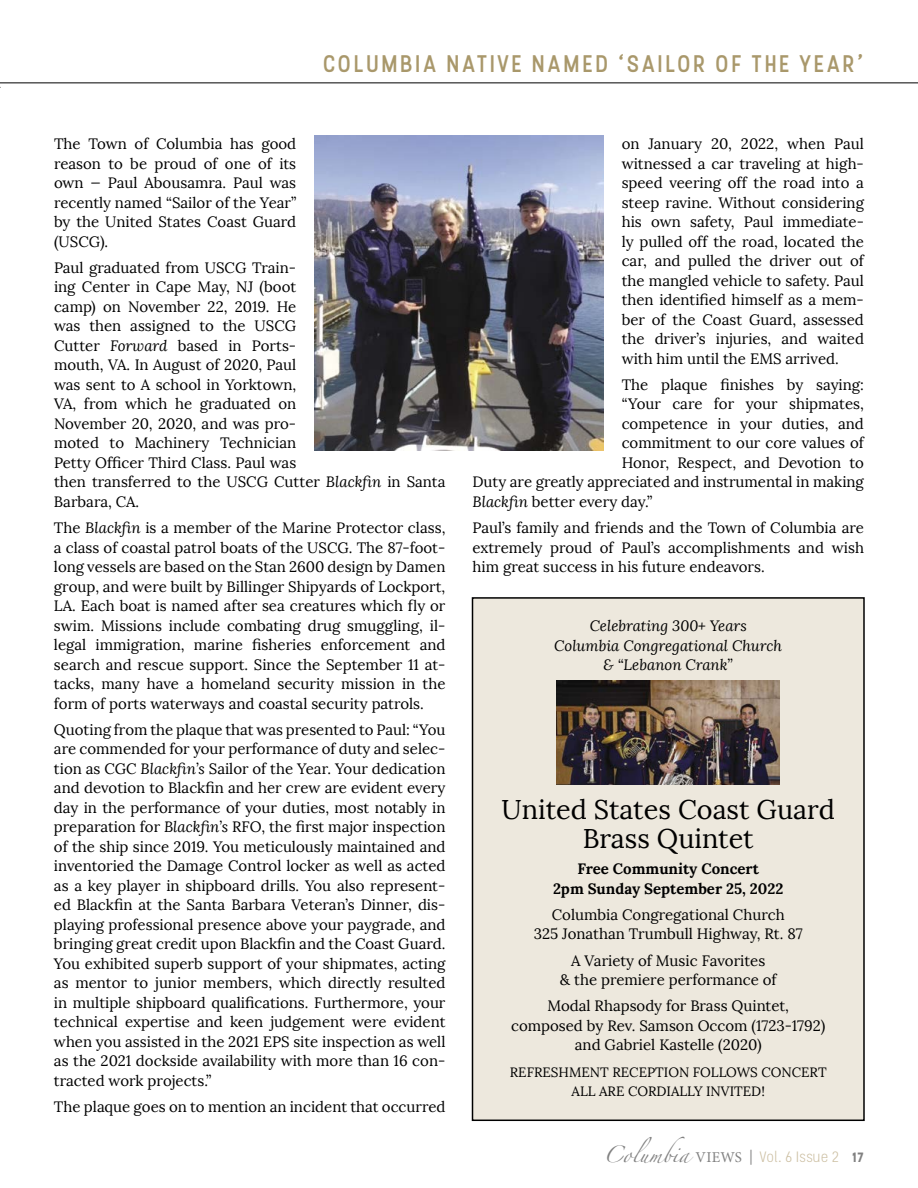
<style>
.page{position:relative;width:918px;height:1188px;background:#fff}
.page>*{position:absolute;margin:0;border:0;box-sizing:border-box;transform-origin:0 0}
.t1{font:27px/28.5px "Lora";color:#000;text-align:center}
.t2{font:500 24px "Stellar";letter-spacing:.075em;color:#a9986b}
.t3{font:15px/19.5px "Lora";color:#000;text-align:justify}
.t4{font:italic 15px/19.5px "Lora";color:#000;text-align:center}
.t5{font:700 15px/19.5px "Lora";color:#000;text-align:center}
.t6{font:300 15px "Stellar";letter-spacing:-.005em;color:#ccbfa2}
.t7{font:13.5px/19.5px "Lora";color:#000;text-align:center}
.s1{font-style:italic}
.s2{font-family:"Zapfino";font-weight:400;color:#818181}
.s3{font-family:"Minion Pro";font-weight:400;color:#818181}
.s4{font-weight:700;font-size:13.5px;color:#818181}
</style>
<div class="page">
<hr style="left:0;top:82px;width:918px;height:1px;background:#000">
<div style="left:472px;top:598px;width:392px;height:522px;background:#ede8dd"></div>
<div style="left:472px;top:597px;width:393px;height:524px;border:2px solid #000"></div>
<img style="left:314px;top:135px;width:290px;height:315px">
<img style="left:557px;top:680px;width:223px;height:105px">
<h2 class="t2" style="left:323px;top:49px;width:542px">COLUMBIA NATIVE NAMED ‘SAILOR OF THE YEAR’</h2>
<p class="t3" style="left:54px;top:134px;width:244px">The Town of Columbia has good reason to be proud of one of its own — Paul Abousamra. Paul was recently named “Sailor of the Year” by the United States Coast Guard (USCG).</p>
<p class="t3" style="left:54px;top:258px;width:393px;text-align:left">Paul graduated from USCG Train-<br>ing Center in Cape May, NJ (boot<br>camp) on November 22, 2019. He<br>was then assigned to the USCG<br>Cutter <span class="s1">Forward</span> based in Ports-<br>mouth, VA. In August of 2020, Paul<br>was sent to A school in Yorktown,<br>VA, from which he graduated on<br>November 20, 2020, and was pro-<br>moted to Machinery Technician<br>Petty Officer Third Class. Paul was<br>then transferred to the USCG Cutter <span class="s1">Blackfin</span> in Santa<br>Barbara, CA.</p>
<p class="t3" style="left:54px;top:518px;width:393px">The <span class="s1">Blackfin</span> is a member of the Marine Protector class, a class of coastal patrol boats of the USCG. The 87-foot&shy;long vessels are based on the Stan 2600 design by Damen group, and were built by Billinger Shipyards of Lockport, LA. Each boat is named after sea creatures which fly or swim. Missions include combating drug smuggling, il&shy;legal immigration, marine fisheries enforcement and search and rescue support. Since the September 11 at&shy;tacks, many have a homeland security mission in the form of ports waterways and coastal security patrols.</p>
<p class="t3" style="left:54px;top:720px;width:393px">Quoting from the plaque that was presented to Paul: “You are commended for your performance of duty and selec&shy;tion as CGC <span class="s1">Blackfin’s</span> Sailor of the Year. Your dedication and devotion to Blackfin and her crew are evident every day in the performance of your duties, most notably in preparation for <span class="s1">Blackfin’s</span> RFO, the first major inspection of the ship since 2019. You meticulously maintained and inventoried the Damage Control locker as well as acted as a key player in shipboard drills. You also represent&shy;ed Blackfin at the Santa Barbara Veteran’s Dinner, dis&shy;playing professional presence above your paygrade, and bringing great credit upon Blackfin and the Coast Guard.<br>You exhibited superb support of your shipmates, acting as mentor to junior members, which directly resulted in multiple shipboard qualifications. Furthermore, your technical expertise and keen judgement were evident when you assisted in the 2021 EPS site inspection as well as the 2021 dockside availability with more than 16 con&shy;tracted work projects.”</p>
<p class="t3" style="left:54px;top:1097px;width:393px">The plaque goes on to mention an incident that occurred</p>
<p class="t3" style="left:622px;top:134px;width:244px">on January 20, 2022, when Paul witnessed a car traveling at high&shy;speed veering off the road into a steep ravine. Without considering his own safety, Paul immediate&shy;ly pulled off the road, located the car, and pulled the driver out of the mangled vehicle to safety. Paul then identified himself as a mem&shy;ber of the Coast Guard, assessed the driver’s injuries, and waited with him until the EMS arrived.</p>
<p class="t3" style="left:622px;top:375px;width:244px">The plaque finishes by saying:</p>
<p class="t3" style="left:622px;top:394px;width:244px">“Your care for your shipmates,</p>
<p class="t3" style="left:622px;top:414px;width:244px">competence in your duties, and</p>
<p class="t3" style="left:622px;top:433px;width:244px">commitment to our core values of</p>
<p class="t3" style="left:622px;top:453px;width:244px">Honor, Respect, and Devotion to</p>
<p class="t3" style="left:472px;top:472px;width:393px">Duty are greatly appreciated and instrumental in making</p>
<p class="t3" style="left:472px;top:492px;width:181px"><span class="s1">Blackfin</span> better every day.”</p>
<p class="t3" style="left:472px;top:518px;width:393px">Paul’s family and friends and the Town of Columbia are extremely proud of Paul’s accomplishments and wish him great success in his future endeavors.</p>
<p class="t4" style="left:554px;top:616px;width:229px">Celebrating 300+ Years<br>Columbia Congregational Church &amp; “Lebanon Crank”</p>
<h1 class="t1" style="left:502px;top:796px;width:335px">United States Coast Guard<br>Brass Quintet</h1>
<p class="t5" style="left:553px;top:859px;width:232px">Free Community Concert<br>2pm Sunday September 25, 2022</p>
<p class="t3" style="left:534px;top:905px;width:271px;text-align:center">Columbia Congregational Church<br>325 Jonathan Trumbull Highway, Rt. 87</p>
<p class="t3" style="left:560px;top:951px;width:218px;text-align:center">A Variety of Music Favorites<br>&amp; the premiere performance of</p>
<p class="t3" style="left:511px;top:996px;width:316px;text-align:center">Modal Rhapsody for Brass Quintet, composed by Rev. Samson Occom (1723-1792) and Gabriel Kastelle (2020)</p>
<p class="t7" style="left:510px;top:1062px;width:318px">REFRESHMENT RECEPTION FOLLOWS CONCERT<br>ALL ARE CORDIALLY INVITED!</p>
<p class="t6" style="left:603px;top:1148px;width:262px"><span class="s2">Columbia</span> <span class="s3">VIEWS |</span> Vol. 6 Issue 2 <span class="s4">17</span></p>
</div>
